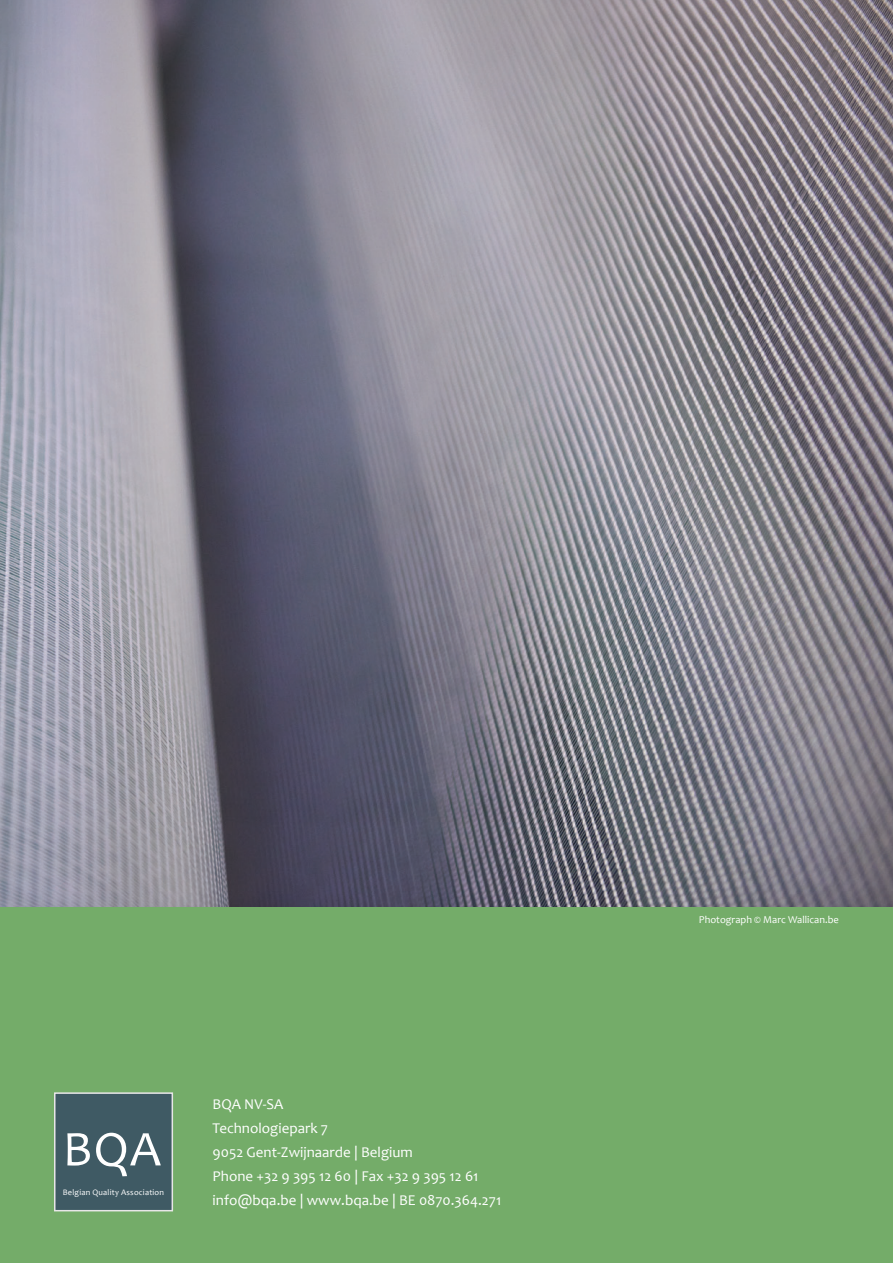
<style>
.page{position:relative;width:893px;height:1263px;background:#fff}
.page>*{position:absolute;margin:0;border:0;box-sizing:border-box;transform-origin:0 0}
.t1{font:50.4px "Candara";color:#fff}
.t2{font:15px "Candara";color:#fff}
.t3{font:10.5px "Candara";color:#fff}
.t4{font:8.4px "Candara";letter-spacing:.025em;color:#fff}
</style>
<div class="page">
<div style="left:0;top:907px;width:893px;height:356px;background:#74ac69"></div>
<img style="left:0;top:0;width:893px;height:907px">
<div style="left:55px;top:1093px;width:117px;height:118px;background:#3f5a64"></div>
<div style="left:54px;top:1092px;width:119px;height:119px;border:2px solid #e8e6e8"></div>
<p class="t1" style="left:63px;top:1117px;width:100px">BQA</p>
<p class="t4" style="left:63px;top:1187px;width:103px">Belgian Quality Association</p>
<p class="t2" style="left:213px;top:1095px;width:72px">BQA NV-SA</p>
<p class="t2" style="left:213px;top:1119px;width:117px">Technologiepark 7</p>
<p class="t2" style="left:213px;top:1143px;width:202px">9052 Gent-Zwijnaarde | Belgium</p>
<p class="t2" style="left:213px;top:1167px;width:267px">Phone +32 9 395 12 60 | Fax +32 9 395 12 61</p>
<p class="t2" style="left:213px;top:1191px;width:290px">info@bqa.be | www.bqa.be | BE 0870.364.271</p>
<p class="t3" style="left:699px;top:913px;width:142px">Photograph © Marc Wallican.be</p>
</div>
